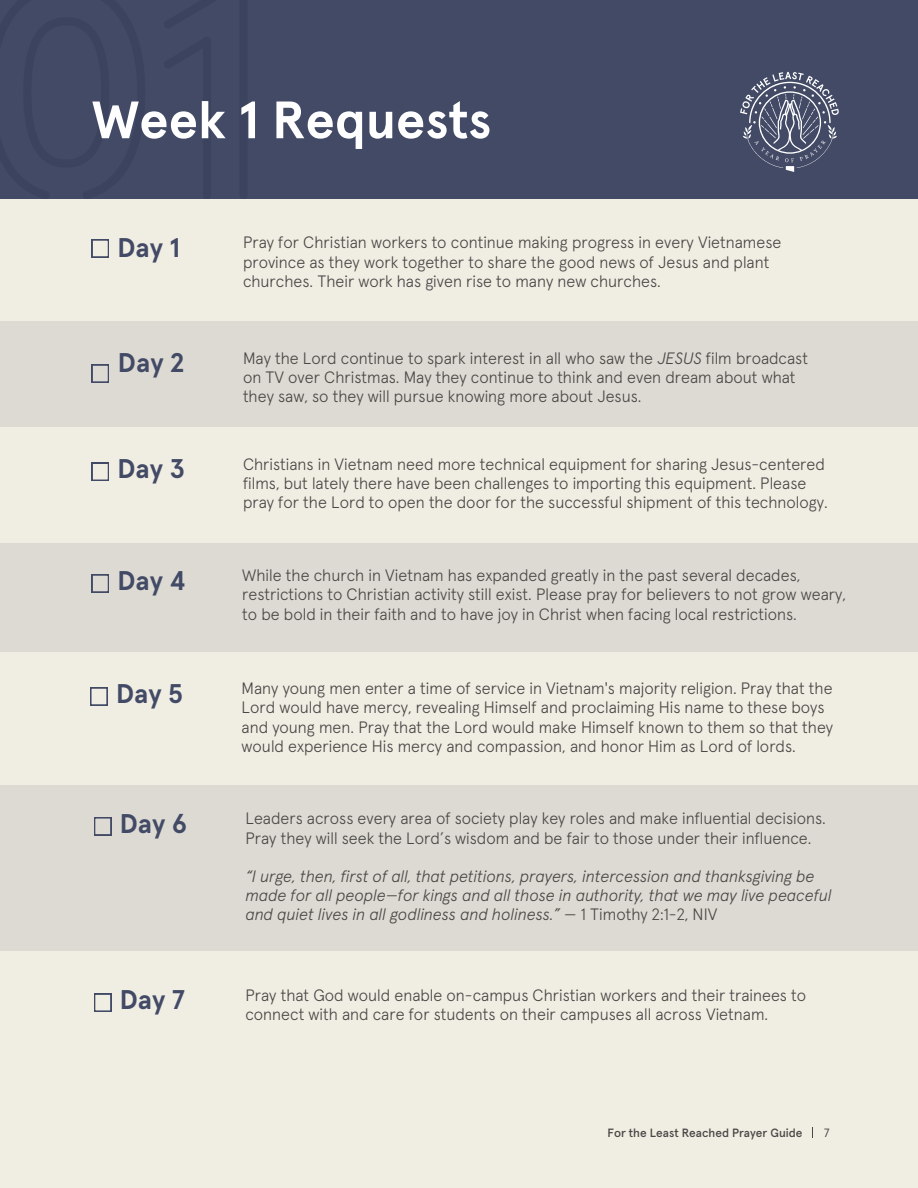
<style>
.page{position:relative;width:918px;height:1188px;background:#fff}
.page>*{position:absolute;margin:0;border:0;box-sizing:border-box;transform-origin:0 0}
.t1{font:700 52.5px "Apercu Pro";color:#fff}
.t2{font:700 27px "Apercu Pro";color:#424a66}
.t3{font:300 16.5px/19.2px "Apercu Pro";color:#494846}
.t4{font:italic 300 16.5px/19.2px "Apercu Pro";color:#494846}
.t5{font:500 12px "Apercu Pro";color:#4a4846}
.t6{font:12px "Apercu Pro";color:#4a4846}
.s1{font-style:italic}
.s2{font-style:normal}
</style>
<div class="page">
<div style="left:0;top:190px;width:918px;height:998px;background:#f0ede3"></div>
<div style="left:0;top:786px;width:918px;height:165px;background:#dcdad2"></div>
<div style="left:0;top:543px;width:918px;height:108px;background:#dcdad2"></div>
<div style="left:0;top:321px;width:918px;height:105px;background:#dcdad2"></div>
<div style="left:0;top:0;width:918px;height:199px;background:#424a66"></div>
<svg style="left:740px;top:72px;width:99px;height:100px"></svg>
<svg style="left:92px;top:240px;width:17px;height:17px"></svg>
<svg style="left:92px;top:365px;width:17px;height:17px"></svg>
<svg style="left:92px;top:463px;width:17px;height:18px"></svg>
<svg style="left:92px;top:575px;width:17px;height:17px"></svg>
<svg style="left:90px;top:688px;width:17px;height:17px"></svg>
<svg style="left:94px;top:817px;width:17px;height:18px"></svg>
<svg style="left:94px;top:994px;width:17px;height:18px"></svg>
<p class="t1" style="left:92px;top:97px;width:401px">Week 1 Requests</p>
<p class="t2" style="left:117px;top:236px;width:64px">Day 1</p>
<p class="t3" style="left:243px;top:234px;width:540px">Pray for Christian workers to continue making progress in every Vietnamese province as they work together to share the good news of Jesus and plant churches. Their work has given rise to many new churches.</p>
<p class="t2" style="left:118px;top:351px;width:68px">Day 2</p>
<p class="t3" style="left:243px;top:349px;width:567px">May the Lord continue to spark interest in all who saw the <span class="s1">JESUS</span> film broadcast on TV over Christmas. May they continue to think and even dream about what they saw, so they will pursue knowing more about Jesus.</p>
<p class="t2" style="left:117px;top:457px;width:69px">Day 3</p>
<p class="t3" style="left:243px;top:455px;width:586px">Christians in Vietnam need more technical equipment for sharing Jesus-centered films, but lately there have been challenges to importing this equipment. Please pray for the Lord to open the door for the successful shipment of this technology.</p>
<p class="t2" style="left:117px;top:568px;width:69px">Day 4</p>
<p class="t3" style="left:242px;top:567px;width:605px">While the church in Vietnam has expanded greatly in the past several decades, restrictions to Christian activity still exist. Please pray for believers to not grow weary, to be bold in their faith and to have joy in Christ when facing local restrictions.</p>
<p class="t2" style="left:116px;top:681px;width:68px">Day 5</p>
<p class="t3" style="left:242px;top:680px;width:593px">Many young men enter a time of service in Vietnam's majority religion. Pray that the Lord would have mercy, revealing Himself and proclaiming His name to these boys and young men. Pray that the Lord would make Himself known to them so that they would experience His mercy and compassion, and honor Him as Lord of lords.</p>
<p class="t2" style="left:120px;top:812px;width:69px">Day 6</p>
<p class="t3" style="left:245px;top:810px;width:582px">Leaders across every area of society play key roles and make influential decisions.<br>Pray they will seek the Lord’s wisdom and be fair to those under their influence.</p>
<p class="t4" style="left:245px;top:867px;width:588px">“I urge, then, first of all, that petitions, prayers, intercession and thanksgiving be made for all people—for kings and all those in authority, that we may live peaceful and quiet lives in all godliness and holiness.” <span class="s2">— 1 Timothy 2:1-2, NIV</span></p>
<p class="t2" style="left:120px;top:988px;width:67px">Day 7</p>
<p class="t3" style="left:245px;top:986px;width:562px">Pray that God would enable on-campus Christian workers and their trainees to connect with and care for students on their campuses all across Vietnam.</p>
<p class="t5" style="left:608px;top:1128px;width:196px">For the Least Reached Prayer Guide</p>
<p class="t6" style="left:824px;top:1127px;width:7px">7</p>
</div>
